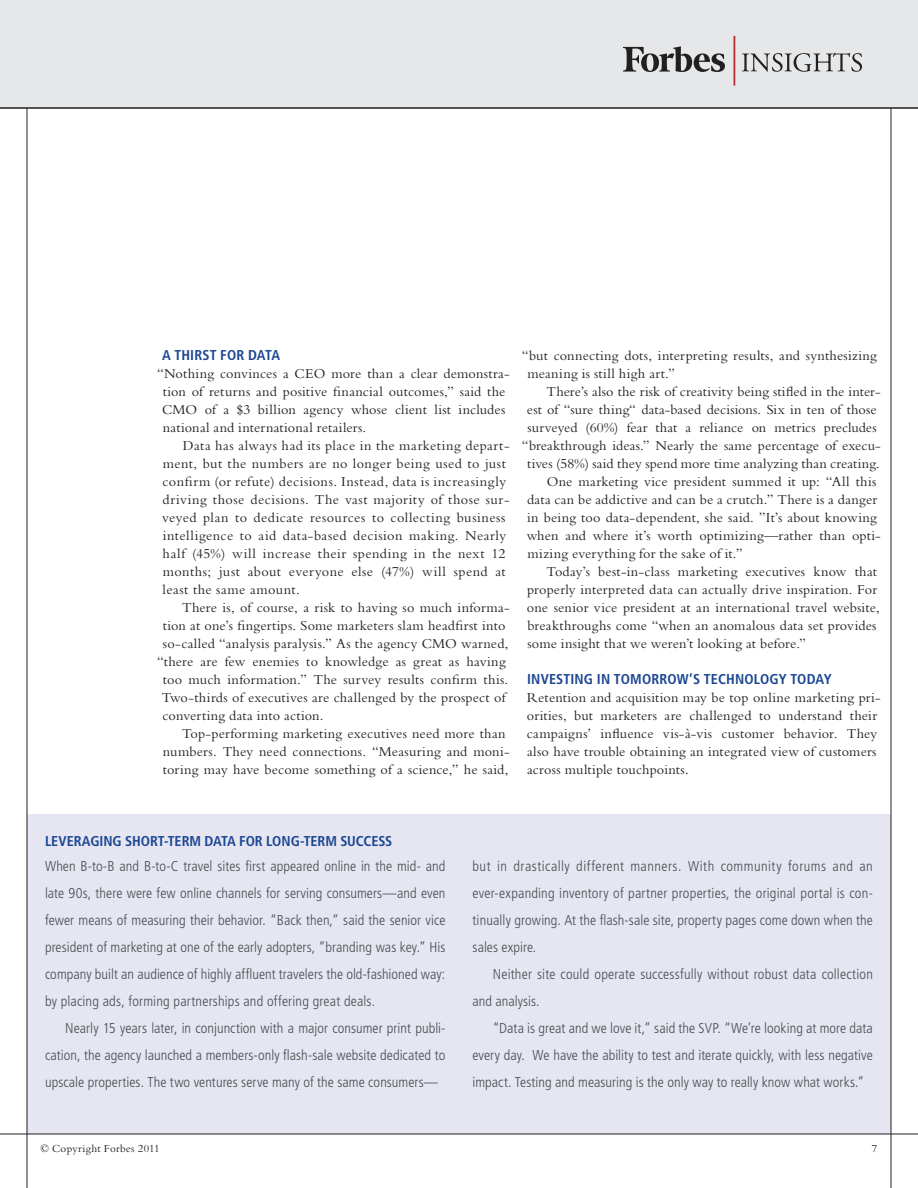
<style>
.page{position:relative;width:918px;height:1188px;background:#fff}
.page>*{position:absolute;margin:0;border:0;box-sizing:border-box;transform-origin:0 0}
.t1{font:14.25px/18px "Bembo Std";letter-spacing:.02em;color:#231f20}
.t2{font:300 condensed 14.25px/27px "Frutiger LT Std";letter-spacing:.01em;color:#4b4c4d;text-align:justify}
.t3{font:700 condensed 14.25px "Frutiger LT Std";letter-spacing:.005em;color:#1b4692}
.t4{font:14.25px "Bembo Std";color:#231f20}
.t5{font:11.25px "Bembo Std";letter-spacing:.02em;color:#231f20}
</style>
<div class="page">
<div style="left:0;top:0;width:918px;height:108px;background:#e6e7e9"></div>
<hr style="left:0;top:107px;width:918px;height:2px;background:#231f20">
<svg style="left:742px;top:53px;width:120px;height:19px"></svg>
<svg style="left:623px;top:46px;width:102px;height:26px"></svg>
<hr style="left:734px;top:36px;width:1px;height:50px;background:#b7282e">
<hr style="left:27px;top:108px;width:1px;height:1080px;background:#231f20">
<hr style="left:891px;top:108px;width:1px;height:1080px;background:#231f20">
<hr style="left:0;top:1134px;width:918px;height:1px;background:#231f20">
<div style="left:27px;top:814px;width:864px;height:320px;background:#e5e6f1"></div>
<p class="t3" style="left:162px;top:347px;width:120px">A THIRST FOR DATA</p>
<p class="t1" style="left:162px;top:364px;width:349px;text-indent:-5px">“Nothing convinces a CEO more than a clear demonstra&shy;tion of returns and positive financial outcomes,” said the CMO of a $3 billion agency whose client list includes national and international retailers.</p>
<p class="t1" style="left:162px;top:436px;width:349px;text-indent:21px">Data has always had its place in the marketing depart&shy;ment, but the numbers are no longer being used to just confirm (or refute) decisions. Instead, data is increasingly driving those decisions. The vast majority of those sur&shy;veyed plan to dedicate resources to collecting business intelligence to aid data-based decision making. Nearly half (45%) will increase their spending in the next 12 months; just about everyone else (47%) will spend at least the same amount.</p>
<p class="t1" style="left:182px;top:598px;width:329px">There is, of course, a risk to having so much informa-</p>
<p class="t1" style="left:163px;top:616px;width:344px">tion at one’s fingertips. Some marketers slam headfirst into</p>
<p class="t1" style="left:163px;top:634px;width:347px">so-called “analysis paralysis.” As the agency CMO warned,</p>
<p class="t1" style="left:157px;top:652px;width:350px">“there are few enemies to knowledge as great as having</p>
<p class="t1" style="left:163px;top:670px;width:347px">too much information.” The survey results confirm this.</p>
<p class="t1" style="left:162px;top:688px;width:345px">Two-thirds of executives are challenged by the prospect of</p>
<p class="t1" style="left:163px;top:706px;width:162px">converting data into action.</p>
<p class="t1" style="left:182px;top:724px;width:325px">Top-performing marketing executives need more than</p>
<p class="t1" style="left:163px;top:742px;width:348px">numbers. They need connections. “Measuring and moni-</p>
<p class="t1" style="left:163px;top:760px;width:347px">toring may have become something of a science,” he said,</p>
<p class="t1" style="left:527px;top:346px;width:351px;text-indent:-6px">“but connecting dots, interpreting results, and synthesizing meaning is still high art.”</p>
<p class="t1" style="left:547px;top:382px;width:336px">There’s also the risk of creativity being stifled in the inter-</p>
<p class="t1" style="left:527px;top:400px;width:351px">est of “sure thing“ data-based decisions. Six in ten of those</p>
<p class="t4" style="left:527px;top:419px;width:351px">surveyed (60%) fear that a reliance on metrics precludes</p>
<p class="t1" style="left:522px;top:436px;width:361px">“breakthrough ideas.” Nearly the same percentage of execu-</p>
<p class="t1" style="left:527px;top:454px;width:354px">tives (58%) said they spend more time analyzing than creating.</p>
<p class="t1" style="left:547px;top:472px;width:331px">One marketing vice president summed it up: “All this</p>
<p class="t1" style="left:527px;top:490px;width:352px">data can be addictive and can be a crutch.” There is a danger</p>
<p class="t1" style="left:527px;top:508px;width:351px">in being too data-dependent, she said. ”It’s about knowing</p>
<p class="t1" style="left:527px;top:526px;width:356px">when and where it’s worth optimizing—rather than opti-</p>
<p class="t1" style="left:527px;top:544px;width:217px">mizing everything for the sake of it.”</p>
<p class="t1" style="left:547px;top:562px;width:332px">Today’s best-in-class marketing executives know that</p>
<p class="t1" style="left:527px;top:580px;width:352px">properly interpreted data can actually drive inspiration. For</p>
<p class="t1" style="left:527px;top:598px;width:354px">one senior vice president at an international travel website,</p>
<p class="t1" style="left:527px;top:616px;width:351px">breakthroughs come “when an anomalous data set provides</p>
<p class="t1" style="left:527px;top:634px;width:280px">some insight that we weren’t looking at before.”</p>
<p class="t3" style="left:527px;top:671px;width:306px">INVESTING IN TOMORROW’S TECHNOLOGY TODAY</p>
<p class="t1" style="left:527px;top:688px;width:355px">Retention and acquisition may be top online marketing pri&shy;orities, but marketers are challenged to understand their campaigns’ influence vis-à-vis customer behavior. They also have trouble obtaining an integrated view of customers across multiple touchpoints.</p>
<p class="t3" style="left:45px;top:833px;width:349px">LEVERAGING SHORT-TERM DATA FOR LONG-TERM SUCCESS</p>
<p class="t2" style="left:45px;top:853px;width:402px">When B-to-B and B-to-C travel sites first appeared online in the mid- and late 90s, there were few online channels for serving consumers—and even fewer means of measuring their behavior. “Back then,” said the senior vice president of marketing at one of the early adopters, ”branding was key.” His company built an audience of highly affluent travelers the old-fashioned way: by placing ads, forming partnerships and offering great deals.</p>
<p class="t2" style="left:45px;top:1015px;width:402px;text-indent:20px">Nearly 15 years later, in conjunction with a major consumer print publi&shy;cation, the agency launched a members-only flash-sale website dedicated to upscale properties. The two ventures serve many of the same consumers—</p>
<p class="t2" style="left:472px;top:853px;width:402px">but in drastically different manners. With community forums and an ever-expanding inventory of partner properties, the original portal is con&shy;tinually growing. At the flash-sale site, property pages come down when the sales expire.</p>
<p class="t2" style="left:472px;top:961px;width:402px;text-indent:20px">Neither site could operate successfully without robust data collection and analysis.</p>
<p class="t2" style="left:472px;top:1015px;width:402px;text-indent:20px">“Data is great and we love it,” said the SVP. “We’re looking at more data every day. We have the ability to test and iterate quickly, with less negative impact. Testing and measuring is the only way to really know what works.”</p>
<p class="t5" style="left:40px;top:1142px;width:121px">© Copyright Forbes 2011</p>
<p class="t5" style="left:872px;top:1142px;width:7px">7</p>
</div>
